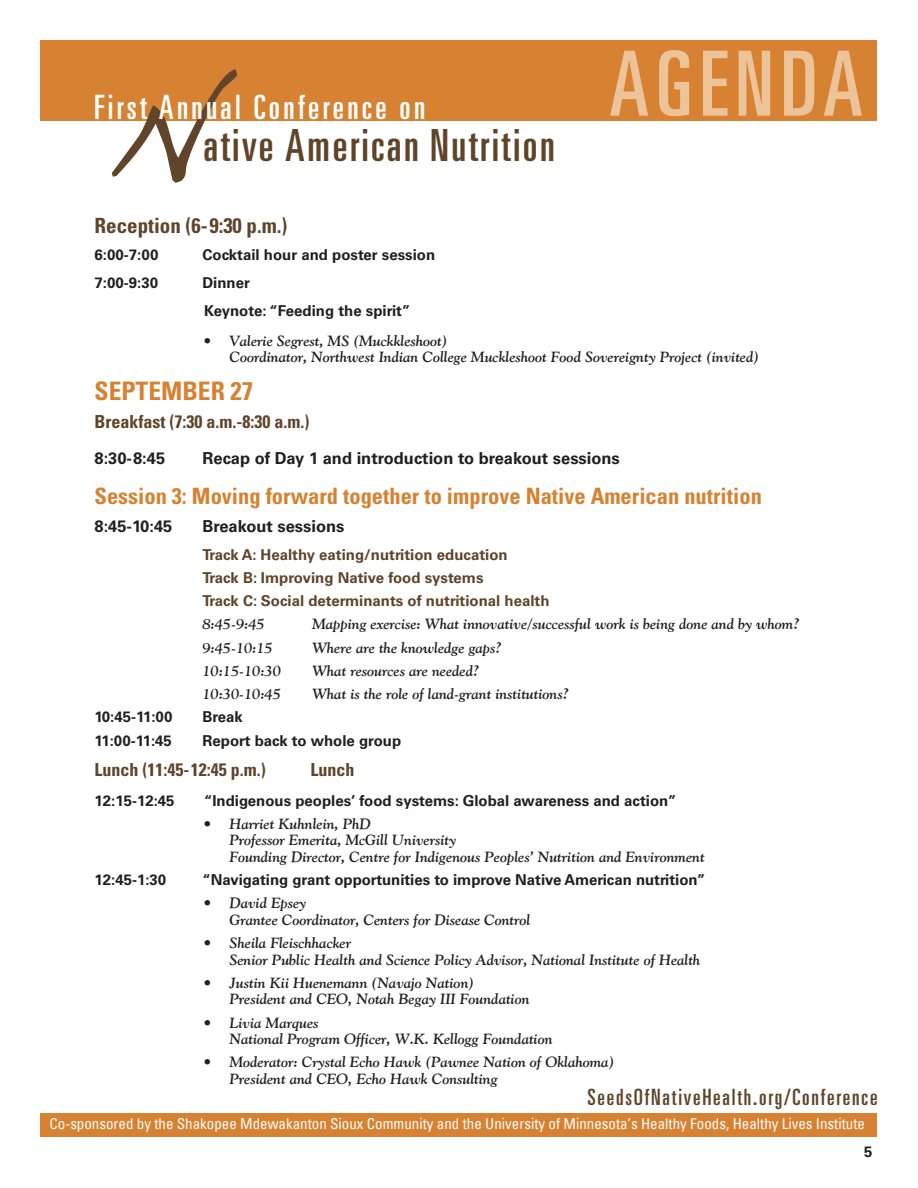
<style>
.page{position:relative;width:918px;height:1188px;background:#fff}
.page>*{position:absolute;margin:0;border:0;box-sizing:border-box;transform-origin:0 0}
.t1{font:ultra-condensed 90px "Univers LT Std";letter-spacing:.08em;color:#edc399}
.t2{font:ultra-condensed 44.25px "Univers LT Std";letter-spacing:.055em;color:#5e452a}
.t3{font:ultra-condensed 33.6px "Univers LT Std";letter-spacing:.1em;color:#fff}
.Dates{font:700 condensed 25.5px "Univers LT Std";color:#d68232}
.Events_2{font:700 condensed 22.5px "Univers LT Std";color:#d68232}
.Events_2-2{font:ultra-condensed 22.5px "Univers LT Std";letter-spacing:.08em;color:#5e452a}
.Event_Description{font:700 condensed 21px "Univers LT Std";color:#5e452a}
.Event{font:700 condensed 18px "Univers LT Std";color:#5e452a}
.Events_2-3{font:700 16.5px "Univers LT Std";color:#231f20}
.Events_2-4{font:italic 700 15px/16.5px "Goudy Old Style";color:#231f20}
.Events_2-5{font:700 15px "Univers LT Std";color:#231f20}
.Events_2-6{font:700 15px "Univers LT Std";color:#5e452a}
.Events_2-7{font:condensed 15px "Univers";color:#fff}
.Speaker{font:700 15px "Univers LT Std";color:#231f20}
</style>
<div class="page">
<div style="left:40px;top:40px;width:838px;height:82px;background:#d68232"></div>
<svg style="left:112px;top:69px;width:125px;height:114px"></svg>
<div style="left:40px;top:1114px;width:838px;height:23px;background:#d68232"></div>
<p class="t3" style="left:94px;top:88px;width:333px">First Annual Conference on</p>
<p class="t2" style="left:203px;top:121px;width:353px">ative American Nutrition</p>
<p class="t1" style="left:609px;top:33px;width:255px">AGENDA</p>
<p class="Event_Description" style="left:94px;top:212px;width:194px">Reception (6-9:30 p.m.)</p>
<p class="Events_2-5" style="left:94px;top:246px;width:65px">6:00-7:00</p>
<p class="Events_2-5" style="left:202px;top:246px;width:234px">Cocktail hour and poster session</p>
<p class="Events_2-5" style="left:94px;top:274px;width:65px">7:00-9:30</p>
<p class="Events_2-5" style="left:202px;top:274px;width:49px">Dinner</p>
<p class="Speaker" style="left:204px;top:302px;width:208px">Keynote: “Feeding the spirit”</p>
<p class="Events_2-4" style="left:230px;top:332px;width:531px;text-indent:-27px">• Valerie Segrest, MS (Muckkleshoot)<br>Coordinator, Northwest Indian College Muckleshoot Food Sovereignty Project (invited)</p>
<p class="Dates" style="left:94px;top:375px;width:160px">SEPTEMBER 27</p>
<p class="Event" style="left:94px;top:411px;width:216px">Breakfast (7:30 a.m.-8:30 a.m.)</p>
<p class="Events_2-3" style="left:94px;top:448px;width:72px">8:30-8:45</p>
<p class="Events_2-3" style="left:202px;top:448px;width:419px">Recap of Day 1 and introduction to breakout sessions</p>
<p class="Events_2" style="left:94px;top:482px;width:669px">Session 3: Moving forward together to improve Native American nutrition</p>
<p class="Events_2-3" style="left:94px;top:516px;width:79px">8:45-10:45</p>
<p class="Events_2-3" style="left:202px;top:516px;width:143px">Breakout sessions</p>
<p class="Events_2-6" style="left:202px;top:545px;width:307px">Track A: Healthy eating/nutrition education</p>
<p class="Events_2-6" style="left:202px;top:569px;width:283px">Track B: Improving Native food systems</p>
<p class="Events_2-6" style="left:202px;top:592px;width:349px">Track C: Social determinants of nutritional health</p>
<p class="Events_2-4" style="left:202px;top:616px;width:64px">8:45-9:45</p>
<p class="Events_2-4" style="left:312px;top:616px;width:489px">Mapping exercise: What innovative/successful work is being done and by whom?</p>
<p class="Events_2-4" style="left:202px;top:639px;width:72px">9:45-10:15</p>
<p class="Events_2-4" style="left:312px;top:639px;width:191px">Where are the knowledge gaps?</p>
<p class="Events_2-4" style="left:202px;top:662px;width:80px">10:15-10:30</p>
<p class="Events_2-4" style="left:312px;top:662px;width:169px">What resources are needed?</p>
<p class="Events_2-4" style="left:202px;top:686px;width:80px">10:30-10:45</p>
<p class="Events_2-4" style="left:312px;top:686px;width:258px">What is the role of land-grant institutions?</p>
<p class="Events_2-5" style="left:94px;top:708px;width:80px">10:45-11:00</p>
<p class="Events_2-5" style="left:202px;top:708px;width:42px">Break</p>
<p class="Events_2-5" style="left:94px;top:731px;width:79px">11:00-11:45</p>
<p class="Events_2-5" style="left:202px;top:731px;width:200px">Report back to whole group</p>
<p class="Event" style="left:94px;top:758px;width:173px">Lunch (11:45-12:45 p.m.)</p>
<p class="Event" style="left:310px;top:758px;width:45px">Lunch</p>
<p class="Events_2-5" style="left:94px;top:792px;width:82px">12:15-12:45</p>
<p class="Events_2-5" style="left:204px;top:792px;width:474px">“Indigenous peoples’ food systems: Global awareness and action”</p>
<p class="Events_2-4" style="left:230px;top:815px;width:477px;text-indent:-27px">• Harriet Kuhnlein, PhD<br>Professor Emerita, McGill University<br>Founding Director, Centre for Indigenous Peoples’ Nutrition and Environment</p>
<p class="Events_2-5" style="left:94px;top:871px;width:73px">12:45-1:30</p>
<p class="Events_2-5" style="left:202px;top:871px;width:505px">“Navigating grant opportunities to improve Native American nutrition”</p>
<p class="Events_2-4" style="left:230px;top:895px;width:302px;text-indent:-27px">• David Epsey<br>Grantee Coordinator, Centers for Disease Control</p>
<p class="Events_2-4" style="left:230px;top:935px;width:472px;text-indent:-27px">• Sheila Fleischhacker<br>Senior Public Health and Science Policy Advisor, National Institute of Health</p>
<p class="Events_2-4" style="left:230px;top:974px;width:302px;text-indent:-27px">• Justin Kii Huenemann (Navajo Nation)<br>President and CEO, Notah Begay III Foundation</p>
<p class="Events_2-4" style="left:230px;top:1014px;width:325px;text-indent:-27px">• Livia Marques<br>National Program Officer, W.K. Kellogg Foundation</p>
<p class="Events_2-4" style="left:230px;top:1054px;width:386px;text-indent:-27px">• Moderator: Crystal Echo Hawk (Pawnee Nation of Oklahoma)<br>President and CEO, Echo Hawk Consulting</p>
<p class="Events_2-2" style="left:587px;top:1085px;width:292px">SeedsOfNativeHealth.org/Conference</p>
<p class="Events_2-7" style="left:50px;top:1114px;width:817px">Co-sponsored by the Shakopee Mdewakanton Sioux Community and the University of Minnesota’s Healthy Foods, Healthy Lives Institute</p>
<p class="Events_2-5" style="left:864px;top:1143px;width:10px">5</p>
</div>
